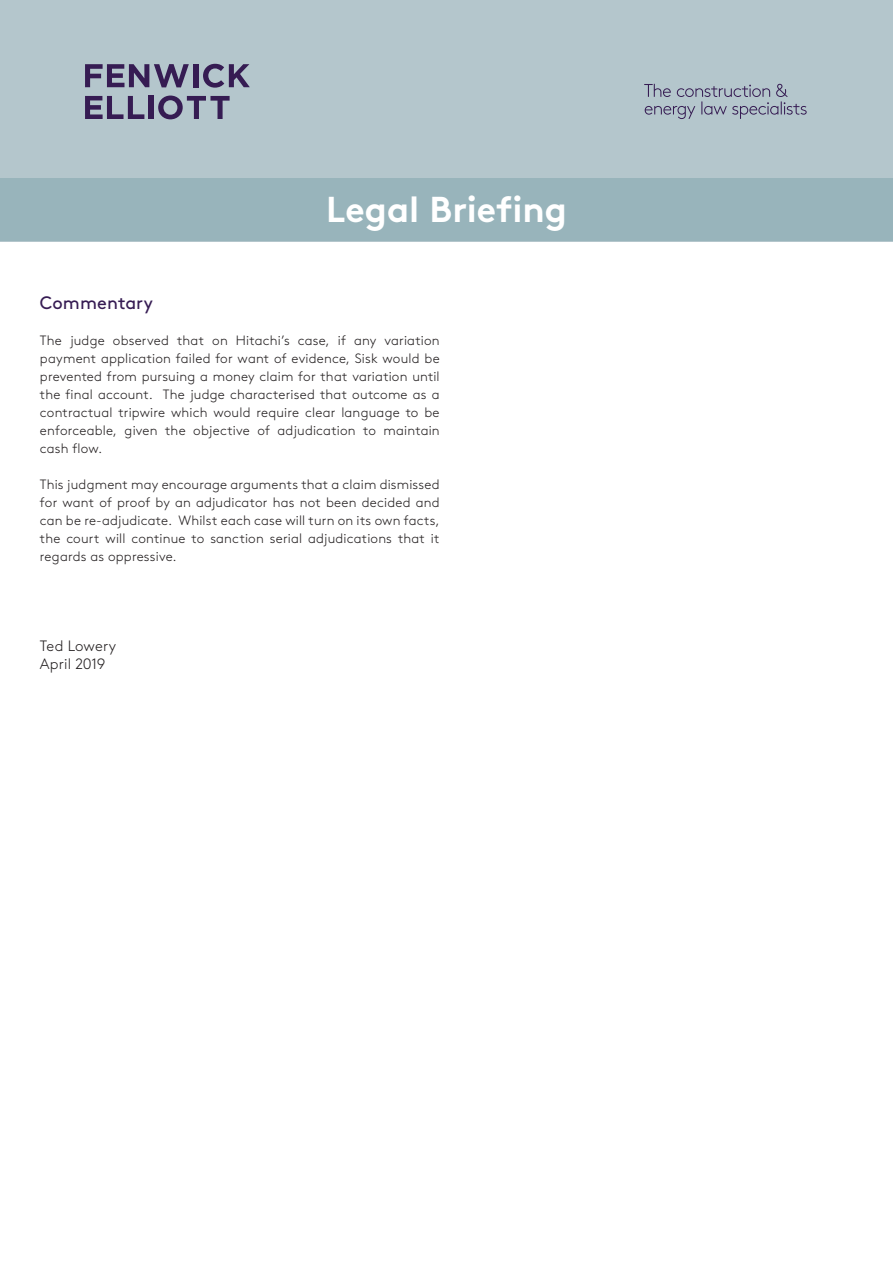
<style>
.page{position:relative;width:893px;height:1263px;background:#fff}
.page>*{position:absolute;margin:0;border:0;box-sizing:border-box;transform-origin:0 0}
._9_12pt_Brown_Light{font:700 36px "Brown";color:#fff}
._9_12pt_Brown_Light-2{font:18px "Brown";letter-spacing:.005em;color:#361c53}
._9_12pt_Brown_Light-3{font:300 15px "Brown";letter-spacing:.005em;color:#231f20}
._9_12pt_Brown_Light-4{font:300 13.5px/18px "Brown";letter-spacing:.01em;color:#231f20;text-align:justify}
</style>
<div class="page">
<div style="left:0;top:0;width:893px;height:242px;background:#b4c6cc"></div>
<svg style="left:644px;top:84px;width:163px;height:35px"></svg>
<svg style="left:85px;top:64px;width:104px;height:23px"></svg>
<div style="left:193px;top:64px;width:5px;height:23px;background:#361c53"></div>
<svg style="left:203px;top:64px;width:47px;height:24px"></svg>
<svg style="left:85px;top:96px;width:59px;height:23px"></svg>
<div style="left:149px;top:96px;width:5px;height:23px;background:#361c53"></div>
<svg style="left:158px;top:96px;width:72px;height:23px"></svg>
<div style="left:0;top:179px;width:893px;height:62px;background:#98b4bb"></div>
<p class="_9_12pt_Brown_Light" style="left:326px;top:180px;width:242px">Legal Briefing</p>
<p class="_9_12pt_Brown_Light-2" style="left:40px;top:289px;width:114px">Commentary</p>
<p class="_9_12pt_Brown_Light-4" style="left:40px;top:331px;width:401px">The judge observed that on Hitachi’s case, if any variation payment application failed for want of evidence, Sisk would be prevented from pursuing a money claim for that variation until the final account. The judge characterised that outcome as a contractual tripwire which would require clear language to be enforceable, given the objective of adjudication to maintain cash flow.</p>
<p class="_9_12pt_Brown_Light-4" style="left:40px;top:475px;width:401px">This judgment may encourage arguments that a claim dismissed for want of proof by an adjudicator has not been decided and can be re-adjudicate. Whilst each case will turn on its own facts, the court will continue to sanction serial adjudications that it regards as oppressive.</p>
<p class="_9_12pt_Brown_Light-3" style="left:40px;top:635px;width:78px">Ted Lowery</p>
<p class="_9_12pt_Brown_Light-3" style="left:40px;top:653px;width:67px">April 2019</p>
</div>
